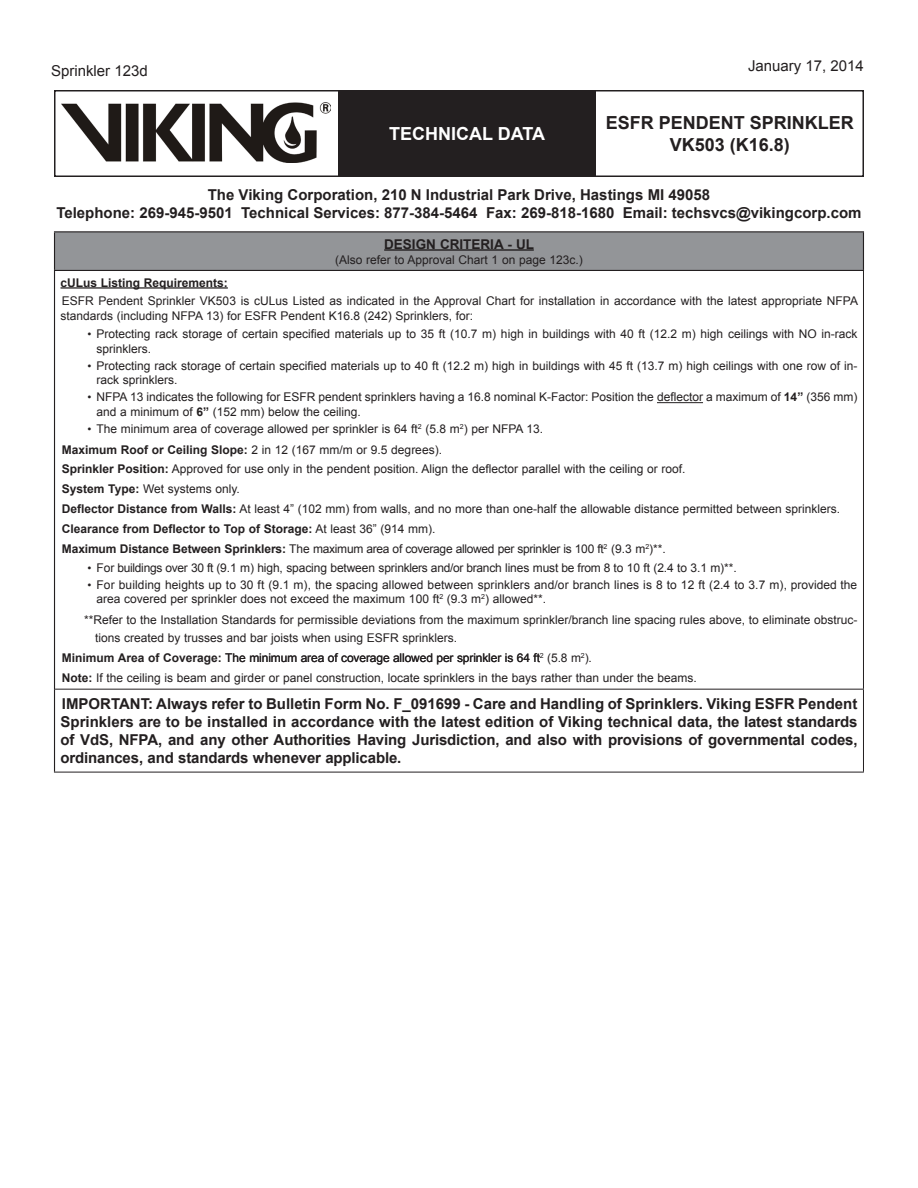
<style>
.page{position:relative;width:918px;height:1188px;background:#fff}
.page>*{position:absolute;margin:0;border:0;box-sizing:border-box;transform-origin:0 0}
.t1{font:700 18px/21.6px "Arial";color:#231f20;text-align:center}
.t2{font:700 18px "Arial";color:#fff}
.Body_Text_2{font:700 15px/18px "Arial";color:#231f20;text-align:center}
.Left_Page_Number{font:15px "Arial";color:#231f20}
.Table_Text_Bold{font:700 13.5px "Arial";color:#231f20}
.Bullet{font:12px/14.4px "Arial";color:#231f20}
.Body_Text_2-2{font:12px/14.4px "Arial";color:#231f20}
.Asterisk_2{font:12px/18px "Arial";color:#231f20}
.Body_Text_2-3{font:12px "Arial";letter-spacing:-.025em;color:#231f20}
.Body_Text_2-4{font:700 12px "Arial";color:#231f20}
.Table_Text_Bold-2{font:12px "Arial";color:#231f20}
.Lettered_List{font:700 12px "Arial";color:#231f20}
.s1{font-size:11.4px}
.s2{font-weight:700}
.s3{font-weight:400}
</style>
<div class="page">
<div style="left:54px;top:90px;width:810px;height:87px;border:2px solid #231f20"></div>
<div style="left:338px;top:91px;width:258px;height:85px;background:#231f20"></div>
<img style="left:62px;top:102px;width:268px;height:60px">
<div style="left:55px;top:232px;width:808px;height:38px;background:#939598"></div>
<hr style="left:54px;top:231px;width:810px;height:1px;background:#231f20">
<hr style="left:863px;top:232px;width:1px;height:38px;background:#231f20">
<hr style="left:54px;top:270px;width:810px;height:1px;background:#231f20">
<hr style="left:863px;top:271px;width:1px;height:418px;background:#231f20">
<hr style="left:55px;top:689px;width:809px;height:1px;background:#231f20">
<hr style="left:863px;top:690px;width:1px;height:82px;background:#231f20">
<hr style="left:54px;top:772px;width:810px;height:1px;background:#231f20">
<hr style="left:54px;top:271px;width:1px;height:418px;background:#231f20">
<hr style="left:54px;top:689px;width:1px;height:83px;background:#231f20">
<hr style="left:54px;top:232px;width:1px;height:38px;background:#231f20">
<hr style="left:384px;top:249px;width:150px;height:2px;background:#231f20">
<hr style="left:61px;top:287px;width:167px;height:2px;background:#231f20">
<hr style="left:657px;top:402px;width:46px;height:1px;background:#231f20">
<p class="Left_Page_Number" style="left:51px;top:61px;width:98px">Sprinkler 123d</p>
<h1 class="t2" style="left:389px;top:121px;width:157px">TECHNICAL DATA</h1>
<p class="Left_Page_Number" style="left:748px;top:56px;width:117px">January 17, 2014</p>
<h1 class="t1" style="left:606px;top:112px;width:250px">esfr pendent sprinkler<br>Vk503 (k16.8)</h1>
<p class="Body_Text_2" style="left:56px;top:186px;width:807px">The Viking Corporation, 210 N Industrial Park Drive, Hastings MI 49058<br>Telephone: 269-945-9501 Technical Services: 877-384-5464 Fax: 269-818-1680 Email: techsvcs@vikingcorp.com</p>
<p class="Table_Text_Bold" style="left:384px;top:235px;width:9px">DESI</p>
<p class="Table_Text_Bold" style="left:416px;top:235px;width:43px">GN CRITERI</p>
<p class="Table_Text_Bold" style="left:494px;top:235px;width:40px">A - UL</p>
<p class="Table_Text_Bold-2" style="left:335px;top:251px;width:249px">(Also refer to Approval Chart 1 on page 123c.)</p>
<p class="Lettered_List" style="left:61px;top:274px;width:169px">cULus Listing Requirements:</p>
<p class="Body_Text_2-2" style="left:61px;top:294px;width:799px">ESFR Pendent Sprinkler VK503 is cULus Listed as indicated in the Approval Chart for installation in accordance with the latest appropriate NFPA standards (including NFPA 13) for ESFR Pendent K16.8 (242) Sprinklers, for:</p>
<p class="Bullet" style="left:97px;top:327px;width:762px;text-indent:-9px"><span class="s1">•</span> Protecting rack storage of certain specified materials up to 35 ft (10.7 m) high in buildings with 40 ft (12.2 m) high ceilings with NO in-rack sprinklers.</p>
<p class="Bullet" style="left:97px;top:359px;width:762px;text-indent:-9px"><span class="s1">•</span> Protecting rack storage of certain specified materials up to 40 ft (12.2 m) high in buildings with 45 ft (13.7 m) high ceilings with one row of in&shy;rack sprinklers.</p>
<p class="Bullet" style="left:97px;top:390px;width:762px;text-indent:-9px"><span class="s1">•</span> NFPA 13 indicates the following for ESFR pendent sprinklers having a 16.8 nominal K-Factor: Position the deflector a maximum of <span class="s2">14”</span> (356 mm) and a minimum of <span class="s2">6”</span> (152 mm) below the ceiling.</p>
<p class="Bullet" style="left:87px;top:422px;width:457px"><span class="s1">•</span> The minimum area of coverage allowed per sprinkler is 64 ft<sup>2</sup> (5.8 m<sup>2</sup>) per NFPA 13.</p>
<p class="Body_Text_2-2" style="left:62px;top:442px;width:382px"><span class="s2">Maximum Roof or Ceiling Slope:</span> 2 in 12 (167 mm/m or 9.5 degrees).</p>
<p class="Body_Text_2-2" style="left:62px;top:462px;width:625px"><span class="s2">Sprinkler Position:</span> Approved for use only in the pendent position. Align the deflector parallel with the ceiling or roof.</p>
<p class="Body_Text_2-2" style="left:62px;top:482px;width:180px"><span class="s2">System Type:</span> Wet systems only.</p>
<p class="Body_Text_2-2" style="left:62px;top:502px;width:780px"><span class="s2">Deflector Distance from Walls:</span> At least 4” (102 mm) from walls, and no more than one-half the allowable distance permitted between sprinklers.</p>
<p class="Body_Text_2-4" style="left:62px;top:521px;width:375px">Clearance from Deflector to Top of Storage: <span class="s3">At least 36” (914 mm).</span></p>
<p class="Body_Text_2-3" style="left:62px;top:541px;width:606px"><span class="s2">Maximum Distance Between Sprinklers:</span> The maximum area of coverage allowed per sprinkler is 100 ft<sup>2</sup> (9.3 m<sup>2</sup>)**.</p>
<p class="Bullet" style="left:87px;top:561px;width:651px"><span class="s1">•</span> For buildings over 30 ft (9.1 m) high, spacing between sprinklers and/or branch lines must be from 8 to 10 ft (2.4 to 3.1 m)**.</p>
<p class="Bullet" style="left:97px;top:578px;width:762px;text-indent:-9px"><span class="s1">•</span> For building heights up to 30 ft (9.1 m), the spacing allowed between sprinklers and/or branch lines is 8 to 12 ft (2.4 to 3.7 m), provided the area covered per sprinkler does not exceed the maximum 100 ft<sup>2</sup> (9.3 m<sup>2</sup>) allowed**.</p>
<p class="Asterisk_2" style="left:95px;top:611px;width:764px;text-indent:-11px">**Refer to the Installation Standards for permissible deviations from the maximum sprinkler/branch line spacing rules above, to eliminate obstruc&shy;tions created by trusses and bar joists when using ESFR sprinklers.</p>
<p class="Body_Text_2-2" style="left:62px;top:651px;width:532px"><span class="s2">Minimum Area of Coverage:</span> The minimum area of coverage allowed per sprinkler is 64 ft<sup>2</sup> (5.8 m<sup>2</sup>).</p>
<p class="Body_Text_2-2" style="left:62px;top:670px;width:636px"><span class="s2">Note:</span> If the ceiling is beam and girder or panel construction, locate sprinklers in the bays rather than under the beams.</p>
<p class="Body_Text_2" style="left:62px;top:695px;width:704px">IMPORTANT: Always refer to Bulletin Form No. F_091699 - Care and Handling of Sprinklers. Viking ESFR</p>
<p class="Body_Text_2" style="left:61px;top:695px;width:798px;text-align:justify;text-indent:738px">Pendent Sprinklers are to be installed in accordance with the latest edition of Viking technical data, the latest standards of VdS, NFP</p>
<p class="Body_Text_2" style="left:61px;top:731px;width:799px;text-align:left;text-indent:87px">A, and any other Authorities Having Jurisdiction, and also with provisions of governmental codes, ordinances, and standards whenever applicable.</p>
</div>
